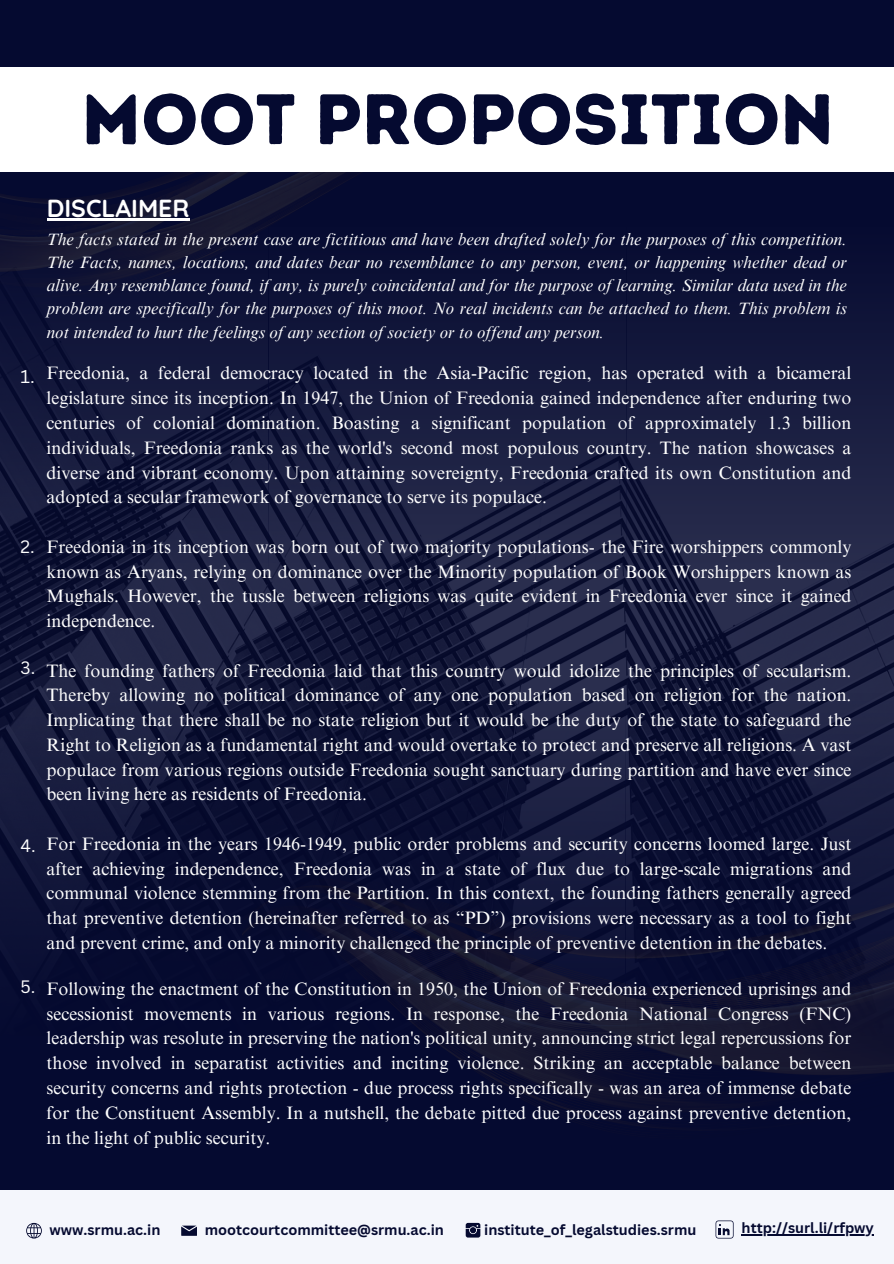
<style>
.page{position:relative;width:894px;height:1264px;background:#fff}
.page>*{position:absolute;margin:0;border:0;box-sizing:border-box;transform-origin:0 0}
.t1{font:71.25px "Intro Rust Base";color:#050a30}
.t2{font:700 24.75px "Quicksand";color:#fff}
.t3{font:18px/24.8px "Times NRMT Pro";color:#fff;text-align:justify}
.t4{font:18px "Canva Sans";color:#fff}
.t5{font:17.4px "Canva Sans";color:#fff}
.t6{font:italic 16.8px/23.2px "Times NRMT Pro";color:#fff;text-align:justify}
.t7{font:700 14.4px "Canva Sans";color:#050a30}
</style>
<div class="page">
<div style="left:0;top:0;width:893px;height:1263px;background:#050a30"></div>
<img style="left:0;top:321px;width:893px;height:513px">
<svg style="left:0;top:693px;width:267px;height:239px;fill:#0e1336"></svg>
<div style="left:626px;top:214px;width:267px;height:356px;background:linear-gradient(to bottom,#060b31,#262a4b)"></div>
<svg style="left:268px;top:693px;width:356px;height:141px;fill:#0e1234"></svg>
<svg style="left:268px;top:321px;width:357px;height:249px;fill:#191d40"></svg>
<svg style="left:625px;top:693px;width:268px;height:141px"></svg>
<svg style="left:0;top:321px;width:268px;height:249px;fill:#14183c"></svg>
<img style="left:0;top:172px;width:346px;height:123px">
<img style="left:242px;top:834px;width:651px;height:287px">
<div style="left:0;top:67px;width:893px;height:105px;background:#fff"></div>
<hr style="left:47px;top:218px;width:142px;height:2px;background:#fff">
<div style="left:0;top:1190px;width:893px;height:73px;background:#f4f6fc"></div>
<svg style="left:26px;top:1222px;width:16px;height:16px"></svg>
<svg style="left:181px;top:1225px;width:16px;height:10px"></svg>
<svg style="left:715px;top:1220px;width:18px;height:18px"></svg>
<svg style="left:465px;top:1222px;width:15px;height:15px"></svg>
<hr style="left:741px;top:1234px;width:132px;height:1px;background:#050a30">
<h1 class="t1" style="left:81px;top:76px;width:753px">MOOT PROPOSITION</h1>
<p class="t4" style="left:21px;top:363px;width:16px">1.</p>
<p class="t5" style="left:21px;top:535px;width:16px">2.</p>
<p class="t5" style="left:21px;top:655px;width:16px">3.</p>
<p class="t5" style="left:21px;top:833px;width:17px">4.</p>
<h2 class="t2" style="left:47px;top:192px;width:144px">DISCLAIMER</h2>
<p class="t6" style="left:47px;top:229px;width:801px">The facts stated in the present case are fictitious and have been drafted solely for the purposes of this competition.<br>The Facts, names, locations, and dates bear no resemblance to any person, event, or happening whether dead or alive. Any resemblance found, if any, is purely coincidental and for the purpose of learning. Similar data used in the problem are specifically for the purposes of this moot. No real incidents can be attached to them. This problem is not intended to hurt the feelings of any section of society or to offend any person.</p>
<p class="t3" style="left:47px;top:363px;width:806px">Freedonia, a federal democracy located in the Asia-Pacific region, has operated with a bicameral legislature since its inception. In 1947, the Union of Freedonia gained independence after enduring two centuries of colonial domination. Boasting a significant population of approximately 1.3 billion individuals, Freedonia ranks as the world's second most populous country. The nation showcases a diverse and vibrant economy. Upon attaining sovereignty, Freedonia crafted its own Constitution and adopted a secular framework of governance to serve its populace.</p>
<p class="t3" style="left:47px;top:536px;width:806px">Freedonia in its inception was born out of two majority populations- the Fire worshippers commonly known as Aryans, relying on dominance over the Minority population of Book Worshippers known as Mughals. However, the tussle between religions was quite evident in Freedonia ever since it gained independence.</p>
<p class="t3" style="left:47px;top:660px;width:806px">The founding fathers of Freedonia laid that this country would idolize the principles of secularism.<br>Thereby allowing no political dominance of any one population based on religion for the nation.<br>Implicating that there shall be no state religion but it would be the duty of the state to safeguard the Right to Religion as a fundamental right and would overtake to protect and preserve all religions. A vast populace from various regions outside Freedonia sought sanctuary during partition and have ever since been living here as residents of Freedonia.</p>
<p class="t3" style="left:47px;top:833px;width:806px">For Freedonia in the years 1946-1949, public order problems and security concerns loomed large. Just after achieving independence, Freedonia was in a state of flux due to large-scale migrations and communal violence stemming from the Partition. In this context, the founding fathers generally agreed that preventive detention (hereinafter referred to as “PD”) provisions were necessary as a tool to fight and prevent crime, and only a minority challenged the principle of preventive detention in the debates.</p>
<p class="t5" style="left:21px;top:974px;width:16px">5.</p>
<p class="t3" style="left:47px;top:978px;width:806px">Following the enactment of the Constitution in 1950, the Union of Freedonia experienced uprisings and secessionist movements in various regions. In response, the Freedonia National Congress (FNC) leadership was resolute in preserving the nation's political unity, announcing strict legal repercussions for those involved in separatist activities and inciting violence. Striking an acceptable balance between security concerns and rights protection - due process rights specifically - was an area of immense debate for the Constituent Assembly. In a nutshell, the debate pitted due process against preventive detention, in the light of public security.</p>
<p class="t7" style="left:50px;top:1219px;width:112px">www.srmu.ac.in</p>
<p class="t7" style="left:205px;top:1219px;width:241px">mootcourtcommittee@srmu.ac.in</p>
<p class="t7" style="left:484px;top:1219px;width:214px">institute_of_legalstudies.srmu</p>
<p class="t7" style="left:741px;top:1217px;width:134px">http://surl.li/rfpwy</p>
</div>
